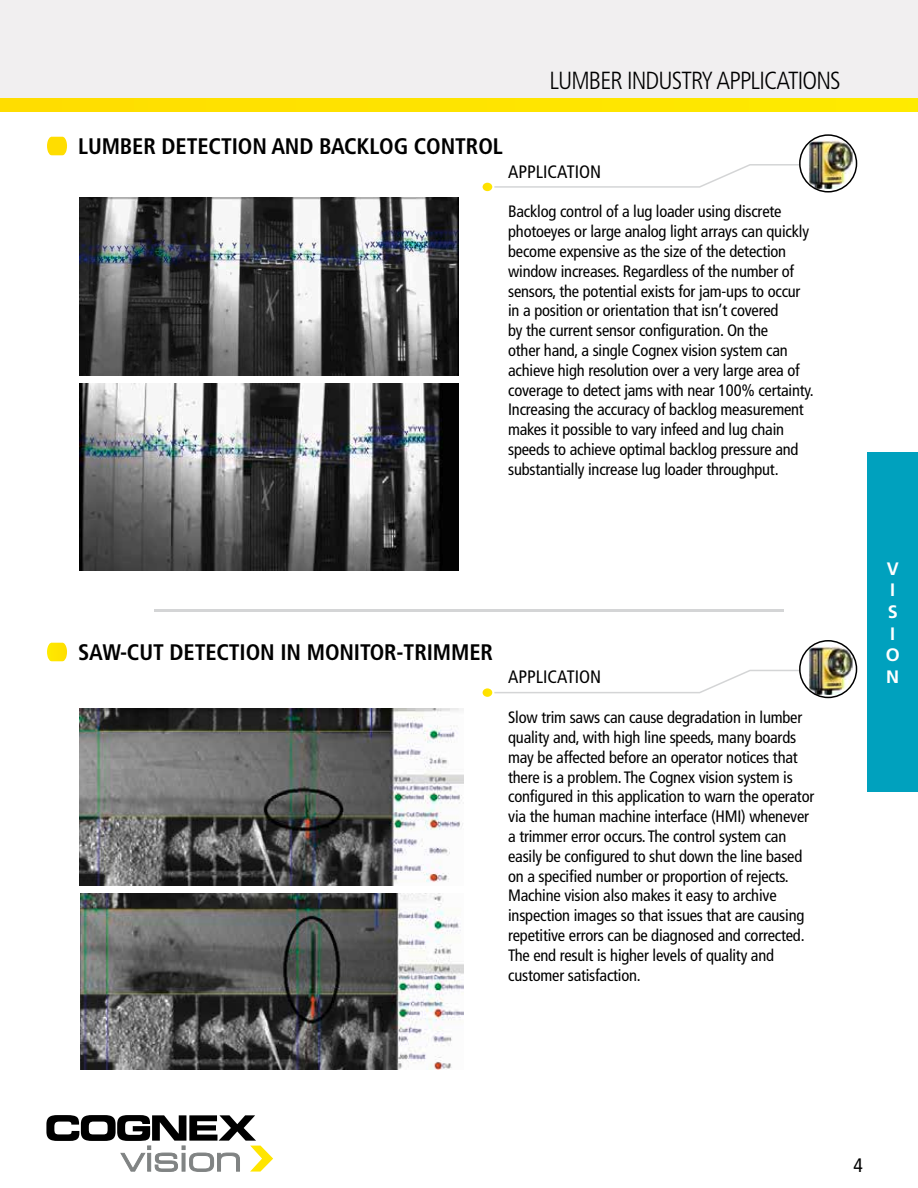
<style>
.page{position:relative;width:918px;height:1188px;background:#fff}
.page>*{position:absolute;margin:0;border:0;box-sizing:border-box;transform-origin:0 0}
.t1{font:300 condensed 24.75px "Frutiger";letter-spacing:-.035em;color:#000}
.t2{font:700 condensed 22.5px "Frutiger";letter-spacing:-.005em;color:#000}
.t3{font:condensed 19.5px "Frutiger";color:#000}
.t4{font:condensed 18px "Frutiger";color:#000}
.t5{font:700 18px/21.6px "Frutiger";color:#fff}
.t6{font:condensed 16.5px/19.8px "Frutiger";letter-spacing:-.01em;color:#000}
</style>
<div class="page">
<div style="left:867px;top:453px;width:51px;height:339px;background:#00a1be"></div>
<div style="left:0;top:0;width:918px;height:104px;background:#f1eff0"></div>
<div style="left:0;top:98px;width:918px;height:14px;background:#ffe400"></div>
<svg style="left:46px;top:1115px;width:227px;height:57px"></svg>
<svg style="left:47px;top:137px;width:20px;height:19px"></svg>
<svg style="left:483px;top:134px;width:374px;height:59px"></svg>
<svg style="left:483px;top:640px;width:374px;height:58px"></svg>
<hr style="left:154px;top:609px;width:630px;height:3px;background:#d4d5d6">
<svg style="left:47px;top:643px;width:20px;height:18px"></svg>
<img style="left:79px;top:197px;width:380px;height:179px">
<img style="left:80px;top:384px;width:379px;height:186px">
<img style="left:80px;top:709px;width:383px;height:177px">
<img style="left:80px;top:893px;width:383px;height:177px">
<h2 class="t2" style="left:78px;top:133px;width:426px">LUMBER DETECTION AND BACKLOG CONTROL</h2>
<h1 class="t1" style="left:549px;top:67px;width:293px">LUMBER INDUSTRY APPLICATIONS</h1>
<p class="t4" style="left:508px;top:161px;width:94px">APPLICATION</p>
<p class="t6" style="left:508px;top:202px;width:307px">Backlog control of a lug loader using discrete photoeyes or large analog light arrays can quickly become expensive as the size of the detection window increases. Regardless of the number of sensors, the potential exists for jam-ups to occur in a position or orientation that isn’t covered<br>by the current sensor configuration. On the<br>other hand, a single Cognex vision system can achieve high resolution over a very large area of coverage to detect jams with near 100% certainty.<br>Increasing the accuracy of backlog measurement makes it possible to vary infeed and lug chain speeds to achieve optimal backlog pressure and substantially increase lug loader throughput.</p>
<h2 class="t2" style="left:78px;top:639px;width:416px">SAW-CUT DETECTION IN MONITOR-TRIMMER</h2>
<p class="t4" style="left:508px;top:667px;width:94px">APPLICATION</p>
<p class="t6" style="left:508px;top:708px;width:308px">Slow trim saws can cause degradation in lumber quality and, with high line speeds, many boards may be affected before an operator notices that there is a problem. The Cognex vision system is configured in this application to warn the operator via the human machine interface (HMI) whenever a trimmer error occurs. The control system can easily be configured to shut down the line based on a specified number or proportion of rejects.<br>Machine vision also makes it easy to archive inspection images so that issues that are causing repetitive errors can be diagnosed and corrected.<br>The end result is higher levels of quality and customer satisfaction.</p>
<p class="t5" style="left:886px;top:558px;width:16px">V<br>I<br>S<br>I<br>O<br>N</p>
<p class="t3" style="left:854px;top:1154px;width:11px">4</p>
</div>
